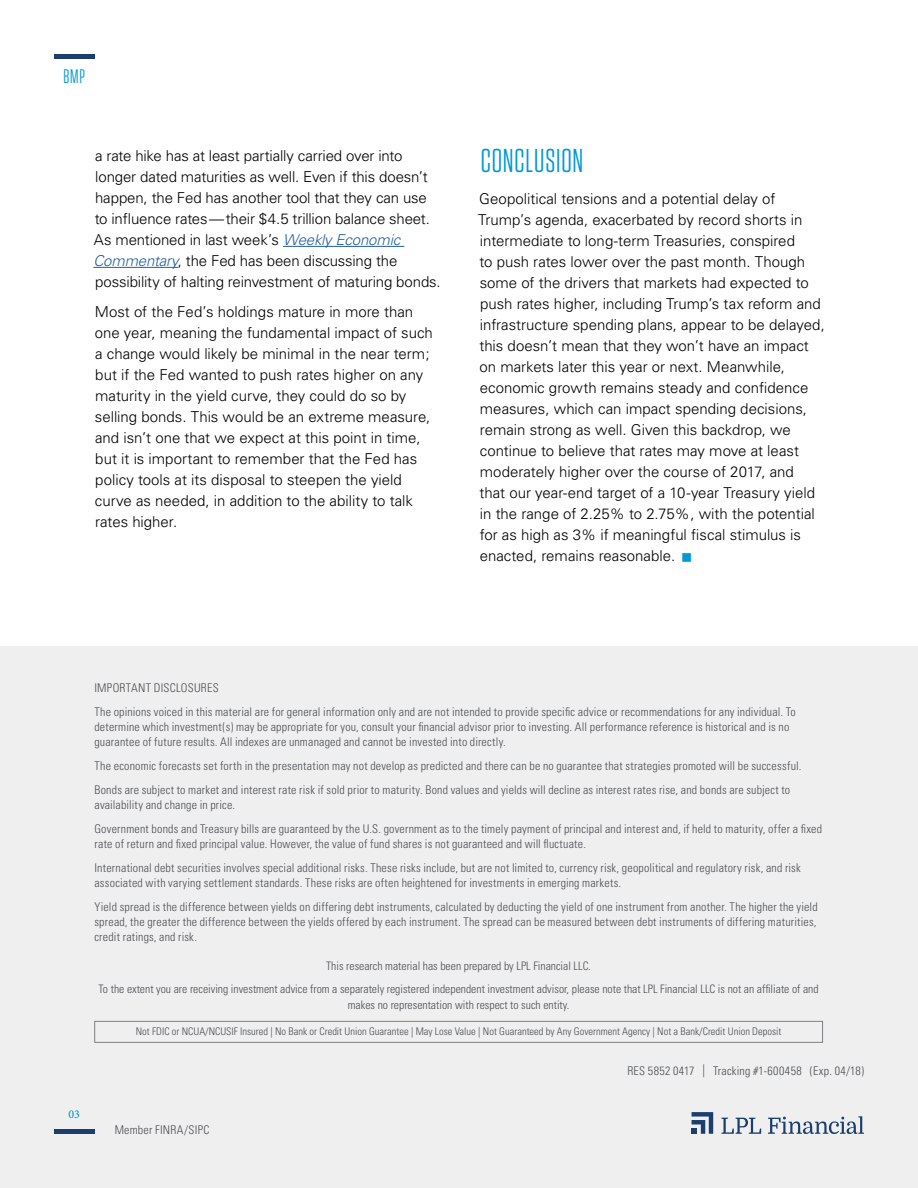
<style>
.page{position:relative;width:918px;height:1188px;background:#fff}
.page>*{position:absolute;margin:0;border:0;box-sizing:border-box;transform-origin:0 0}
.t1{font:33px "Tungsten Narrow";letter-spacing:.025em;color:#0098d8}
.t2{font:19.5px "Tungsten Narrow";color:#0098d8}
.t3{font:300 15px/21px "Univers";color:#000}
.t4{font:300 condensed 12px/24px "Univers";letter-spacing:.015em;color:#4b4f54}
.t5{font:500 12px "Minion Pro";color:#0098d8}
.t6{font:300 condensed 11.7px/22.8px "Univers";color:#4b4f54;text-align:center}
.t7{font:300 condensed 10.5px "Univers";color:#4b4f54}
.s1{font-style:italic;color:#215e9e}
.s2{color:#0098d8}
.s3{font-size:12.9px}
</style>
<div class="page">
<div style="left:0;top:945px;width:918px;height:243px;background:#efeff0"></div>
<hr style="left:54px;top:1130px;width:40px;height:4px;background:#1b3e6f">
<div style="left:94px;top:1021px;width:729px;height:22px;border:1px solid #807f83"></div>
<hr style="left:54px;top:54px;width:40px;height:4px;background:#1b3e6f">
<svg style="left:692px;top:1112px;width:21px;height:22px"></svg>
<svg style="left:721px;top:1118px;width:40px;height:16px"></svg>
<svg style="left:768px;top:1116px;width:96px;height:18px"></svg>
<div style="left:0;top:647px;width:918px;height:298px;background:#efeff0"></div>
<hr style="left:283px;top:246px;width:121px;height:1px;background:#215e9e">
<hr style="left:93px;top:267px;width:85px;height:1px;background:#215e9e">
<h2 class="t2" style="left:63px;top:67px;width:23px">BMP</h2>
<p class="t3" style="left:93px;top:145px;width:349px">a rate hike has at least partially carried over into longer dated maturities as well. Even if this doesn’t happen, the Fed has another tool that they can use to influence rates—their $4.5 trillion balance sheet.<br>As mentioned in last week’s <span class="s1">Weekly Economic Commentary</span>, the Fed has been discussing the possibility of halting reinvestment of maturing bonds.</p>
<p class="t3" style="left:95px;top:301px;width:340px">Most of the Fed’s holdings mature in more than one year, meaning the fundamental impact of such a change would likely be minimal in the near term; but if the Fed wanted to push rates higher on any maturity in the yield curve, they could do so by selling bonds. This would be an extreme measure, and isn’t one that we expect at this point in time, but it is important to remember that the Fed has policy tools at its disposal to steepen the yield curve as needed, in addition to the ability to talk rates higher.</p>
<h1 class="t1" style="left:481px;top:145px;width:104px">CONCLUSION</h1>
<p class="t3" style="left:478px;top:188px;width:348px">Geopolitical tensions and a potential delay of Trump’s agenda, exacerbated by record shorts in intermediate to long-term Treasuries, conspired<br>to push rates lower over the past month. Though some of the drivers that markets had expected to push rates higher, including Trump’s tax reform and infrastructure spending plans, appear to be delayed, this doesn’t mean that they won’t have an impact on markets later this year or next. Meanwhile, economic growth remains steady and confidence measures, which can impact spending decisions, remain strong as well. Given this backdrop, we continue to believe that rates may move at least moderately higher over the course of 2017, and<br>that our year-end target of a 10-year Treasury yield in the range of 2.25% to 2.75%, with the potential for as high as 3% if meaningful fiscal stimulus is enacted, remains reasonable. <span class="s2">■</span></p>
<p class="t5" style="left:68px;top:1106px;width:13px">03</p>
<p class="t4" style="left:94px;top:676px;width:703px">IMPORTANT DISCLOSURES<br>The opinions voiced in this material are for general information only and are not intended to provide specific advice or recommendations for any individual. To</p>
<p class="t4" style="left:94px;top:720px;width:696px;line-height:15px">determine which investment(s) may be appropriate for you, consult your financial advisor prior to investing. All performance reference is historical and is no guarantee of future results. All indexes are unmanaged and cannot be invested into directly.</p>
<p class="t4" style="left:94px;top:754px;width:708px">The economic forecasts set forth in the presentation may not develop as predicted and there can be no guarantee that strategies promoted will be successful.<br>Bonds are subject to market and interest rate risk if sold prior to maturity. Bond values and yields will decline as interest rates rise, and bonds are subject to</p>
<p class="t4" style="left:94px;top:793px;width:729px">availability and change in price.<br>Government bonds and Treasury bills are guaranteed by the U.S. government as to the timely payment of principal and interest and, if held to maturity, offer a fixed</p>
<p class="t4" style="left:94px;top:832px;width:708px">rate of return and fixed principal value. However, the value of fund shares is not guaranteed and will fluctuate.<br>International debt securities involves special additional risks. These risks include, but are not limited to, currency risk, geopolitical and regulatory risk, and risk</p>
<p class="t4" style="left:94px;top:871px;width:725px">associated with varying settlement standards. These risks are often heightened for investments in emerging markets.<br>Yield spread is the difference between yields on differing debt instruments, calculated by deducting the yield of one instrument from another. The higher the yield</p>
<p class="t4" style="left:94px;top:915px;width:723px;line-height:15px">spread, the greater the difference between the yields offered by each instrument. The spread can be measured between debt instruments of differing maturities, credit ratings, and risk.</p>
<p class="t6" style="left:99px;top:954px;width:722px">This research material has been prepared by LPL Financial LLC.<br>To the extent you are receiving investment advice from a separately registered independent investment advisor, please note that LPL Financial LLC is not an affiliate of and</p>
<p class="t6" style="left:348px;top:993px;width:223px">makes no representation with respect to such entity.</p>
<p class="t7" style="left:136px;top:1025px;width:647px">Not FDIC or NCUA/NCUSIF Insured | No Bank or Credit Union Guarantee | May Lose Value | Not Guaranteed by Any Government Agency | Not a Bank/Credit Union Deposit</p>
<p class="t4" style="left:115px;top:1118px;width:96px">Member FINRA/SIPC</p>
<p class="t4" style="left:627px;top:1059px;width:238px">RES 5852 0417 <span class="s3">|</span> Tracking #1-600458 (Exp. 04/18)</p>
</div>
